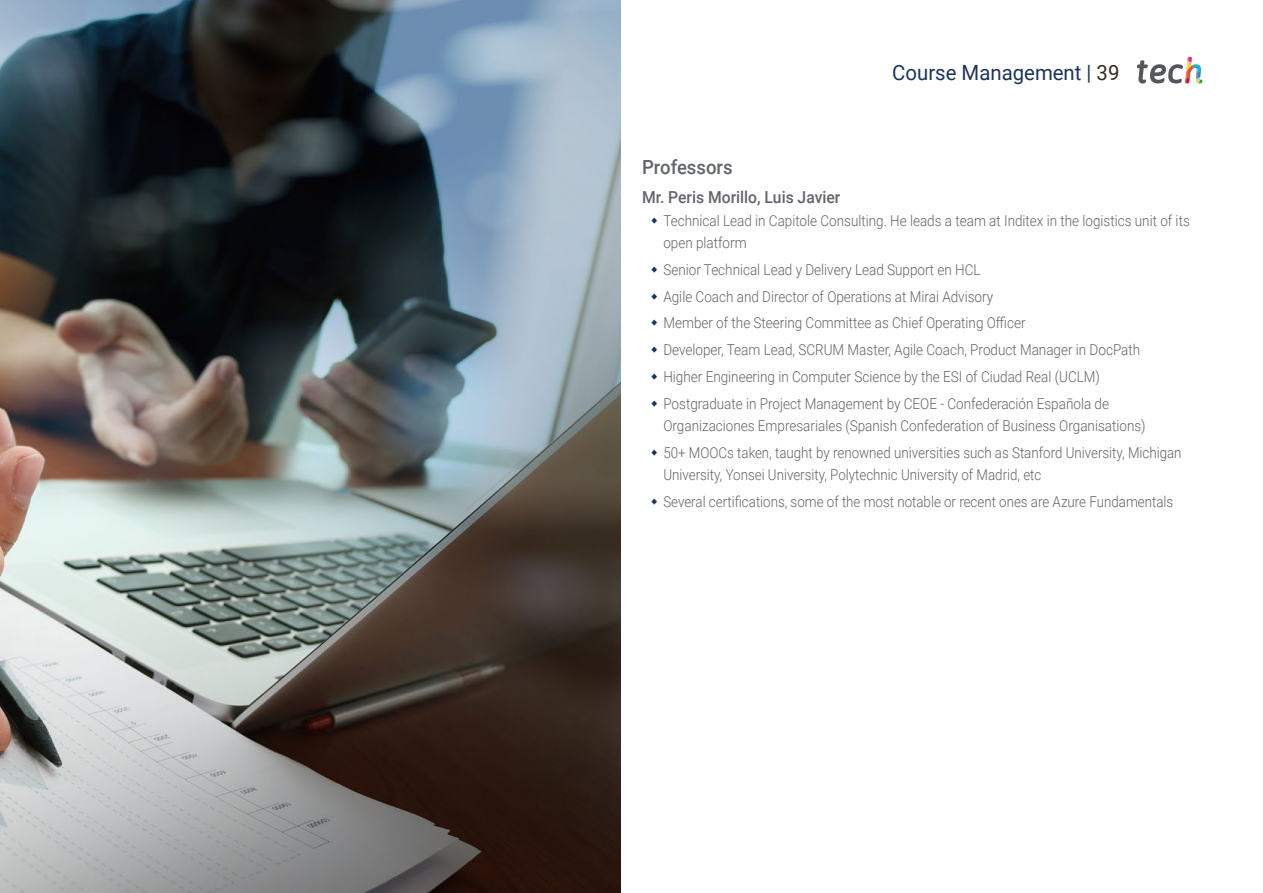
<style>
.page{position:relative;width:1263px;height:893px;background:#fff}
.page>*{position:absolute;margin:0;border:0;box-sizing:border-box;transform-origin:0 0}
.t1{font:21px "Roboto";color:#1a355c}
.t2{font:500 19.5px "Roboto";color:#61646a;scale:.95 1}
.t3{font:500 16.5px "Roboto";color:#61646a;scale:.95 1}
.t4{font:300 15px/26.7px "Roboto";color:#61646a;scale:.9 1}
.t5{font:300 15px/26.7px "Roboto";color:#61646a;scale:.89 1}
.s1{color:#312e20}
</style>
<div class="page">
<svg style="left:1137px;top:57px;width:65px;height:27px"></svg>
<img style="left:0;top:0;width:621px;height:893px">
<h2 class="t2" style="left:642px;top:154px;width:97px">Professors</h2>
<h1 class="t1" style="left:892px;top:57px;width:229px">Course Management | <span class="s1">39</span></h1>
<p class="t3" style="left:642px;top:186px;width:210px">Mr. Peris Morillo, Luis Javier</p>
<p class="t4" style="left:663px;top:209px;width:586px;line-height:22.5px">Technical Lead in Capitole Consulting. He leads a team at Inditex in the logistics unit of its open platform</p>
<p class="t4" style="left:663px;top:256px;width:531px">Senior Technical Lead y Delivery Lead Support en HCL<br>Agile Coach and Director of Operations at Mirai Advisory<br>Member of the Steering Committee as Chief Operating Officer<br>Developer, Team Lead, SCRUM Master, Agile Coach, Product Manager in DocPath Higher Engineering in Computer Science by the ESI of Ciudad Real (UCLM)<br>Postgraduate in Project Management by CEOE - Confederación Española de</p>
<p class="t4" style="left:663px;top:412px;width:577px">Organizaciones Empresariales (Spanish Confederation of Business Organisations)<br>50+ MOOCs taken, taught by renowned universities such as Stanford University, Michigan</p>
<p class="t5" style="left:663px;top:461px;width:574px">University, Yonsei University, Polytechnic University of Madrid, etc<br>Several certifications, some of the most notable or recent ones are Azure Fundamentals</p>
</div>
